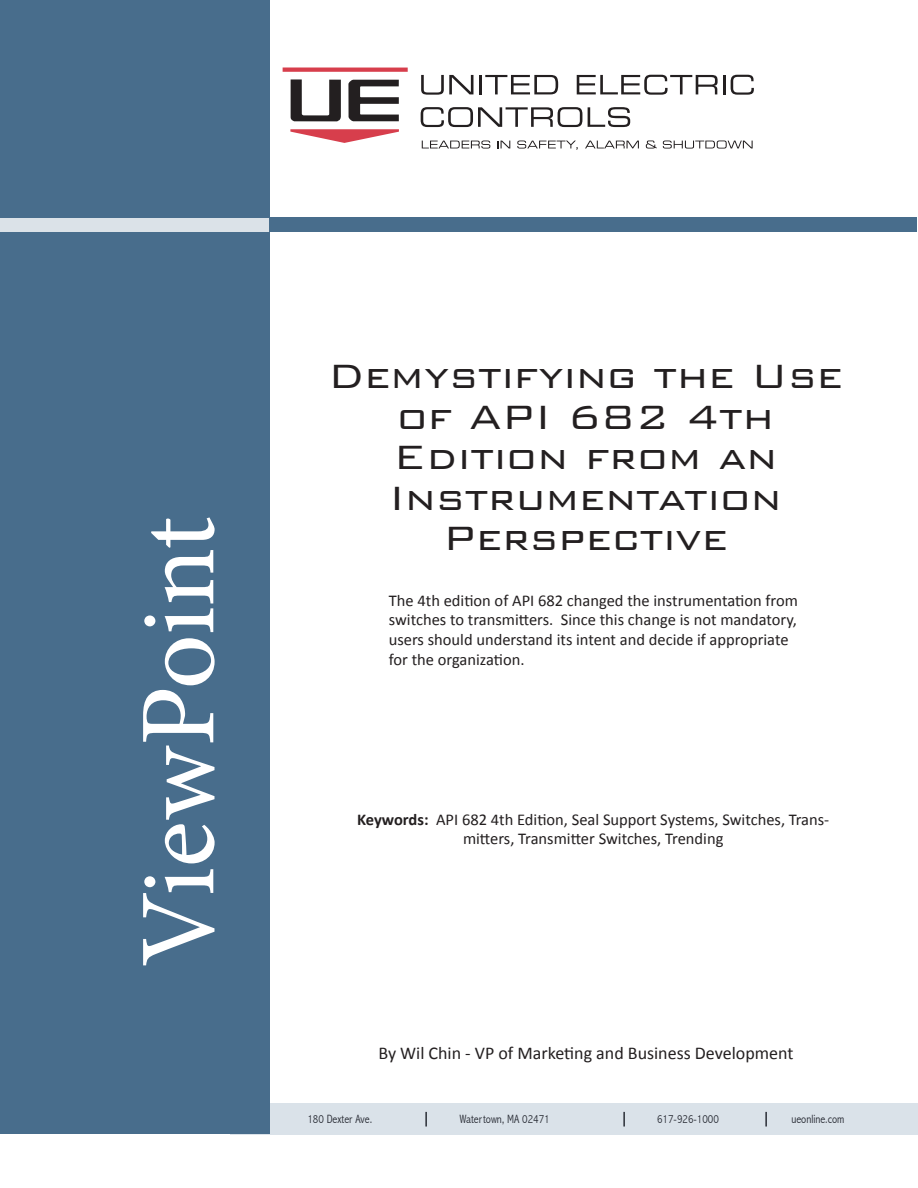
<style>
.page{position:relative;width:918px;height:1188px;background:#fff}
.page>*{position:absolute;margin:0;border:0;box-sizing:border-box;transform-origin:0 0}
.t1{font:108px "Minion Pro";letter-spacing:-.01em;color:#fff}
.t2{font:300 45px/40.5px "Bank Gothic BT";color:#231f20;text-align:center}
.t3{font:18px "Calibri";color:#231f20}
.t4{font:16.5px/19.8px "Calibri";color:#231f20}
.t5{font:300 condensed 12px "Abadi";color:#231f20}
.s1{font-weight:700}
</style>
<div class="page">
<hr style="left:0;top:1104px;width:1px;height:31px;background:#476d93">
<div style="left:230px;top:1104px;width:688px;height:31px;background:#dae2e9"></div>
<div style="left:0;top:232px;width:269px;height:902px;background:#486d8c"></div>
<div style="left:0;top:218px;width:269px;height:14px;background:#dbe2e8"></div>
<svg style="left:283px;top:68px;width:125px;height:4px"></svg>
<svg style="left:291px;top:79px;width:50px;height:42px"></svg>
<svg style="left:290px;top:129px;width:109px;height:14px"></svg>
<svg style="left:348px;top:80px;width:51px;height:41px"></svg>
<svg style="left:421px;top:75px;width:52px;height:20px"></svg>
<hr style="left:479px;top:75px;width:3px;height:19px;background:#231f20">
<svg style="left:485px;top:75px;width:73px;height:19px"></svg>
<svg style="left:577px;top:75px;width:148px;height:20px"></svg>
<svg style="left:731px;top:75px;width:23px;height:20px"></svg>
<svg style="left:421px;top:107px;width:161px;height:20px"></svg>
<svg style="left:588px;top:107px;width:42px;height:20px"></svg>
<svg style="left:422px;top:141px;width:68px;height:8px"></svg>
<svg style="left:497px;top:141px;width:13px;height:7px"></svg>
<svg style="left:517px;top:141px;width:61px;height:9px"></svg>
<svg style="left:585px;top:141px;width:54px;height:7px"></svg>
<svg style="left:646px;top:141px;width:11px;height:8px"></svg>
<svg style="left:663px;top:141px;width:90px;height:8px"></svg>
<div style="left:0;top:0;width:269px;height:218px;background:#486d8c"></div>
<div style="left:269px;top:218px;width:648px;height:14px;background:#486d8c"></div>
<h1 class="t1" style="left:106px;top:967px;width:452px;rotate:-90deg">ViewPoint</h1>
<h2 class="t2" style="left:328px;top:355px;width:516px">Demystifying the Use of API 682 4th<br>Edition from an<br>Instrumentation<br>Perspective</h2>
<p class="t4" style="left:389px;top:590px;width:411px">The 4th edition of API 682 changed the instrumentation from switches to transmitters. Since this change is not mandatory, users should understand its intent and decide if appropriate for the organization.</p>
<p class="t4" style="left:357px;top:809px;width:474px;text-align:center"><span class="s1">Keywords:</span> API 682 4th Edition, Seal Support Systems, Switches, Trans&shy;mitters, Transmitter Switches, Trending</p>
<p class="t3" style="left:378px;top:1041px;width:417px">By Wil Chin - VP of Marketing and Business Development</p>
<p class="t5" style="left:307px;top:1112px;width:66px">180 Dexter Ave.</p>
<p class="t5" style="left:460px;top:1112px;width:91px">Watertown, MA 02471</p>
<p class="t5" style="left:657px;top:1112px;width:63px">617-926-1000</p>
<p class="t5" style="left:791px;top:1112px;width:55px">ueonline.com</p>
</div>
